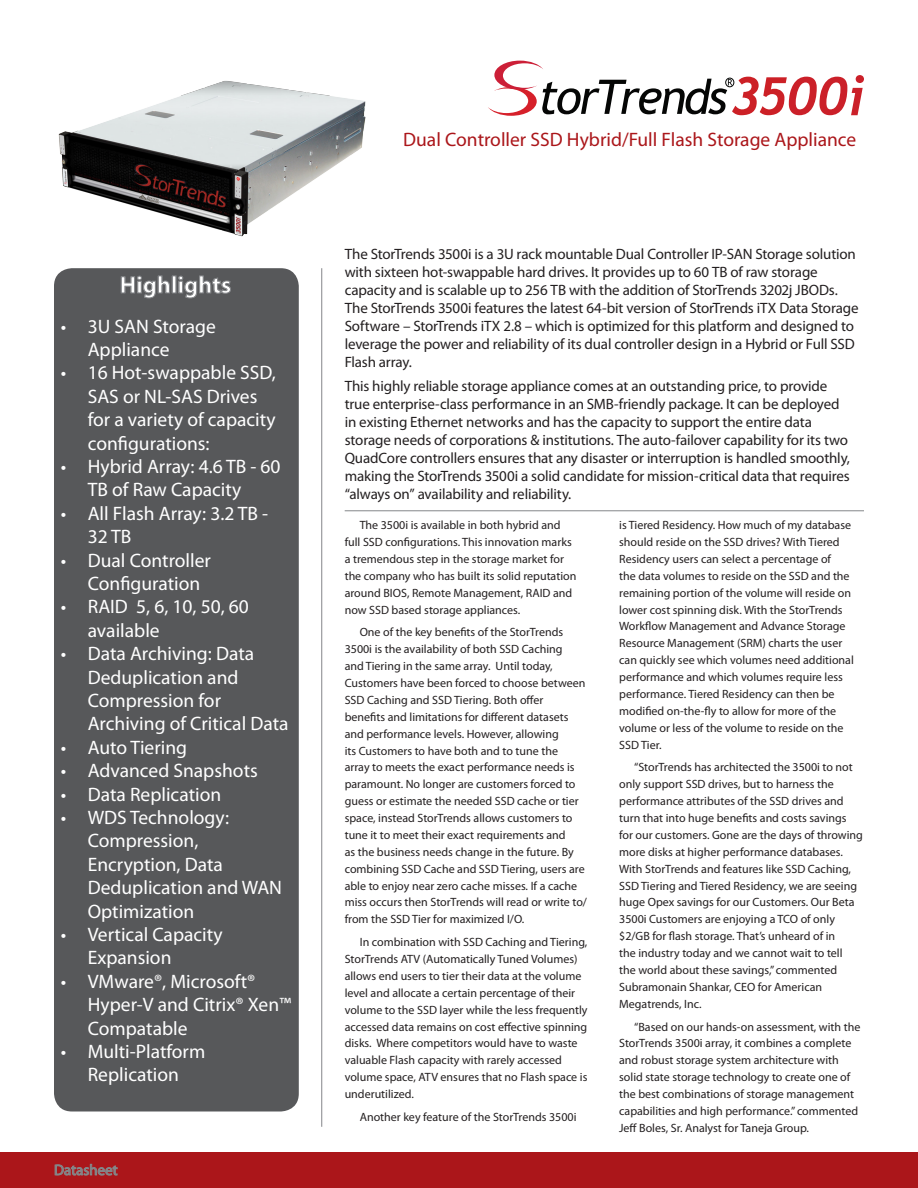
<style>
.page{position:relative;width:918px;height:1188px;background:#fff}
.page>*{position:absolute;margin:0;border:0;box-sizing:border-box;transform-origin:0 0}
.t1{font:700 24px "Myriad Pro";color:#fff}
.t2{font:19.5px/23.4px "Myriad Pro";color:#fff}
.t3{font:19.5px "Myriad Pro";color:#ab161a}
.t4{font:15px/18px "Myriad Pro";letter-spacing:-.01em;color:#231f20}
.t5{font:15px "Myriad Pro";color:#848689}
.t6{font:12px/16.8px "Myriad Pro";color:#231f20}
</style>
<div class="page">
<svg style="left:488px;top:61px;width:376px;height:55px"></svg>
<hr style="left:321px;top:268px;width:1px;height:859px;background:#848689">
<div style="left:54px;top:268px;width:245px;height:844px;background:#57585a;border-radius:18px"></div>
<svg style="left:121px;top:276px;width:49px;height:22px"></svg>
<div style="left:172px;top:276px;width:4px;height:17px;border:1px solid #848689"></div>
<svg style="left:179px;top:276px;width:52px;height:22px"></svg>
<img style="left:58px;top:80px;width:308px;height:157px">
<div style="left:0;top:1152px;width:918px;height:36px;background:#ab161a"></div>
<svg style="left:55px;top:1164px;width:63px;height:11px"></svg>
<hr style="left:345px;top:511px;width:519px;height:1px;background:#848689">
<h1 class="t1" style="left:120px;top:269px;width:113px">Highlights</h1>
<h2 class="t2" style="left:88px;top:314px;width:130px;text-indent:-27px">• 3U SAN Storage<br>Appliance</h2>
<h2 class="t2" style="left:88px;top:361px;width:190px;text-indent:-27px">• 16 Hot-swappable SSD,<br>SAS or NL-SAS Drives for a variety of capacity configurations:</h2>
<h2 class="t2" style="left:88px;top:454px;width:194px;text-indent:-27px">• Hybrid Array: 4.6 TB - 60<br>TB of Raw Capacity</h2>
<h2 class="t2" style="left:88px;top:501px;width:182px;text-indent:-27px">• All Flash Array: 3.2 TB -<br>32 TB</h2>
<h2 class="t2" style="left:88px;top:548px;width:125px;text-indent:-27px">• Dual Controller<br>Configuration</h2>
<h2 class="t2" style="left:88px;top:595px;width:163px;text-indent:-27px">• RAID 5, 6, 10, 50, 60 available</h2>
<h2 class="t2" style="left:88px;top:642px;width:202px;text-indent:-27px">• Data Archiving: Data<br>Deduplication and<br>Compression for<br>Archiving of Critical Data</h2>
<h2 class="t2" style="left:61px;top:735px;width:128px">• Auto Tiering</h2>
<h2 class="t2" style="left:61px;top:759px;width:199px">• Advanced Snapshots</h2>
<h2 class="t2" style="left:61px;top:782px;width:162px">• Data Replication</h2>
<h2 class="t2" style="left:88px;top:805px;width:196px;text-indent:-27px">• WDS Technology:<br>Compression,<br>Encryption, Data<br>Deduplication and WAN<br>Optimization</h2>
<h2 class="t2" style="left:88px;top:922px;width:136px;text-indent:-27px">• Vertical Capacity<br>Expansion</h2>
<h2 class="t2" style="left:88px;top:969px;width:205px;text-indent:-27px">• VMware®, Microsoft®<br>Hyper-V and Citrix® Xen™<br>Compatable</h2>
<h2 class="t2" style="left:61px;top:1039px;width:146px;text-align:center">• Multi-Platform<br>Replication</h2>
<p class="t5" style="left:54px;top:1161px;width:65px">Datasheet</p>
<h2 class="t3" style="left:403px;top:127px;width:455px">Dual Controller SSD Hybrid/Full Flash Storage Appliance</h2>
<p class="t4" style="left:345px;top:244px;width:516px">The StorTrends 3500i is a 3U rack mountable Dual Controller IP-SAN Storage solution with sixteen hot-swappable hard drives. It provides up to 60 TB of raw storage capacity and is scalable up to 256 TB with the addition of StorTrends 3202j JBODs.<br>The StorTrends 3500i features the latest 64-bit version of StorTrends iTX Data Storage Software – StorTrends iTX 2.8 – which is optimized for this platform and designed to leverage the power and reliability of its dual controller design in a Hybrid or Full SSD Flash array.</p>
<p class="t4" style="left:345px;top:376px;width:507px">This highly reliable storage appliance comes at an outstanding price, to provide true enterprise-class performance in an SMB-friendly package. It can be deployed in existing Ethernet networks and has the capacity to support the entire data storage needs of corporations &amp; institutions. The auto-failover capability for its two QuadCore controllers ensures that any disaster or interruption is handled smoothly, making the StorTrends 3500i a solid candidate for mission-critical data that requires “always on” availability and reliability.</p>
<p class="t6" style="left:345px;top:517px;width:233px;text-indent:15px">The 3500i is available in both hybrid and full SSD configurations. This innovation marks a tremendous step in the storage market for the company who has built its solid reputation around BIOS, Remote Management, RAID and now SSD based storage appliances.</p>
<p class="t6" style="left:345px;top:624px;width:244px;text-indent:15px">One of the key benefits of the StorTrends 3500i is the availability of both SSD Caching<br>and Tiering in the same array. Until today, Customers have been forced to choose between SSD Caching and SSD Tiering. Both offer<br>benefits and limitations for different datasets and performance levels. However, allowing<br>its Customers to have both and to tune the<br>array to meets the exact performance needs is paramount. No longer are customers forced to guess or estimate the needed SSD cache or tier space, instead StorTrends allows customers to tune it to meet their exact requirements and<br>as the business needs change in the future. By combining SSD Cache and SSD Tiering, users are able to enjoy near zero cache misses. If a cache miss occurs then StorTrends will read or write to/ from the SSD Tier for maximized I/O.</p>
<p class="t6" style="left:345px;top:934px;width:244px;text-indent:15px">In combination with SSD Caching and Tiering, StorTrends ATV (Automatically Tuned Volumes) allows end users to tier their data at the volume level and allocate a certain percentage of their volume to the SSD layer while the less frequently accessed data remains on cost effective spinning disks. Where competitors would have to waste valuable Flash capacity with rarely accessed volume space, ATV ensures that no Flash space is underutilized.</p>
<p class="t6" style="left:360px;top:1108px;width:218px">Another key feature of the StorTrends 3500i</p>
<p class="t6" style="left:619px;top:517px;width:236px">is Tiered Residency. How much of my database should reside on the SSD drives? With Tiered Residency users can select a percentage of<br>the data volumes to reside on the SSD and the remaining portion of the volume will reside on lower cost spinning disk. With the StorTrends Workflow Management and Advance Storage Resource Management (SRM) charts the user can quickly see which volumes need additional performance and which volumes require less performance. Tiered Residency can then be modified on-the-fly to allow for more of the volume or less of the volume to reside on the SSD Tier.</p>
<p class="t6" style="left:619px;top:759px;width:245px;text-indent:15px">“StorTrends has architected the 3500i to not only support SSD drives, but to harness the performance attributes of the SSD drives and turn that into huge benefits and costs savings for our customers. Gone are the days of throwing more disks at higher performance databases.<br>With StorTrends and features like SSD Caching, SSD Tiering and Tiered Residency, we are seeing huge Opex savings for our Customers. Our Beta 3500i Customers are enjoying a TCO of only $2/GB for flash storage. That’s unheard of in<br>the industry today and we cannot wait to tell<br>the world about these savings,” commented Subramonain Shankar, CEO for American Megatrends, Inc.</p>
<p class="t6" style="left:619px;top:1018px;width:243px;text-indent:15px">“Based on our hands-on assessment, with the StorTrends 3500i array, it combines a complete and robust storage system architecture with solid state storage technology to create one of the best combinations of storage management capabilities and high performance.” commented Jeff Boles, Sr. Analyst for Taneja Group.</p>
</div>
